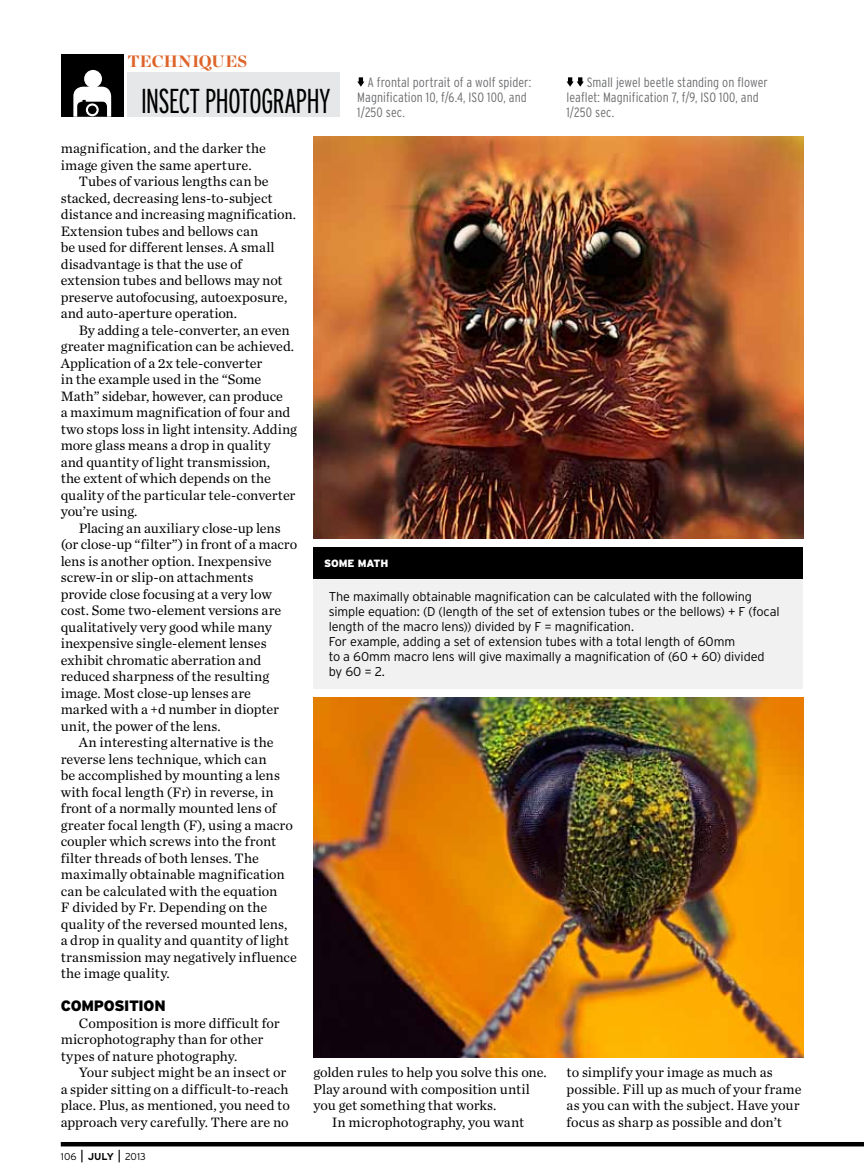
<style>
.page{position:relative;width:864px;height:1175px;background:#fff}
.page>*{position:absolute;margin:0;border:0;box-sizing:border-box;transform-origin:0 0}
.t1{font:300 extra-condensed 34.5px "Interstate";letter-spacing:-.03em;color:#000}
.t2{font:900 16.5px "Chronicle Display";color:#de6328}
.t3{font:900 15px "Interstate";letter-spacing:-.02em;color:#000}
.t4{font:14.25px/16.5px "Chronicle Text O1";color:#000}
.t5{font:300 condensed 13.5px/15px "Interstate";letter-spacing:.005em;color:#6d6e71}
.t6{font:300 12.75px/15px "Interstate";letter-spacing:-.015em;color:#000}
.t7{font:900 10.5px "Interstate";color:#fff}
.t8{font:300 10.05px "Interstate";letter-spacing:.005em;color:#000}
.s1{font-weight:400;font-stretch:condensed;font-size:12.75px}
.s2{font-weight:700}
</style>
<div class="page">
<hr style="left:61px;top:1142px;width:803px;height:4px;background:#000">
<div style="left:128px;top:72px;width:212px;height:45px;background:#e6e7e8"></div>
<div style="left:61px;top:54px;width:62px;height:63px;background:#000"></div>
<svg style="left:73px;top:87px;width:38px;height:30px"></svg>
<div style="left:84px;top:70px;width:18px;height:18px;background:#fff;border-radius:50%"></div>
<div style="left:86px;top:103px;width:13px;height:13px;border:2px solid #fff;border-radius:50%"></div>
<div style="left:314px;top:578px;width:489px;height:111px;background:#f1f1f2"></div>
<div style="left:314px;top:547px;width:489px;height:31px;background:#000"></div>
<img style="left:314px;top:136px;width:489px;height:403px">
<svg style="left:357px;top:77px;width:7px;height:10px"></svg>
<svg style="left:567px;top:77px;width:17px;height:10px"></svg>
<img style="left:314px;top:698px;width:489px;height:359px">
<p class="t2" style="left:128px;top:51px;width:121px">TECHNIQUES</p>
<h1 class="t1" style="left:141px;top:81px;width:191px">INSECT PHOTOGRAPHY</h1>
<p class="t5" style="left:357px;top:74px;width:176px;text-indent:10px">A frontal portrait of a wolf spider:<br>Magnification 10, f/6.4, ISO 100, and<br>1/250 sec.</p>
<p class="t5" style="left:567px;top:74px;width:203px;text-indent:20px">Small jewel beetle standing on flower leaflet: Magnification 7, f/9, ISO 100, and<br>1/250 sec.</p>
<p class="t4" style="left:61px;top:140px;width:207px">magnification, and the darker the image given the same aperture.</p>
<p class="t4" style="left:61px;top:173px;width:237px;text-indent:18px">Tubes of various lengths can be stacked, decreasing lens-to-subject distance and increasing magnification.<br>Extension tubes and bellows can<br>be used for different lenses. A small disadvantage is that the use of extension tubes and bellows may not preserve autofocusing, autoexposure, and auto-aperture operation.</p>
<p class="t4" style="left:61px;top:321px;width:238px;text-indent:18px">By adding a tele-converter, an even greater magnification can be achieved.<br>Application of a 2x tele-converter<br>in the example used in the “Some Math” sidebar, however, can produce<br>a maximum magnification of four and two stops loss in light intensity. Adding more glass means a drop in quality and quantity of light transmission,<br>the extent of which depends on the quality of the particular tele-converter you’re using.</p>
<p class="t4" style="left:79px;top:519px;width:204px">Placing an auxiliary close-up lens</p>
<p class="t4" style="left:61px;top:536px;width:238px">(or close-up “filter”) in front of a macro</p>
<p class="t4" style="left:61px;top:552px;width:212px">lens is another option. Inexpensive</p>
<p class="t4" style="left:61px;top:569px;width:194px">screw-in or slip-on attachments</p>
<p class="t4" style="left:61px;top:585px;width:213px">provide close focusing at a very low</p>
<p class="t4" style="left:61px;top:602px;width:222px">cost. Some two-element versions are</p>
<p class="t4" style="left:61px;top:618px;width:213px">qualitatively very good while many</p>
<p class="t4" style="left:61px;top:635px;width:207px">inexpensive single-element lenses</p>
<p class="t4" style="left:61px;top:651px;width:202px">exhibit chromatic aberration and</p>
<p class="t4" style="left:61px;top:668px;width:210px">reduced sharpness of the resulting</p>
<p class="t4" style="left:61px;top:684px;width:192px">image. Most close-up lenses are</p>
<p class="t4" style="left:61px;top:701px;width:220px">marked with a +d number in diopter</p>
<p class="t4" style="left:61px;top:717px;width:162px">unit, the power of the lens.</p>
<p class="t4" style="left:79px;top:734px;width:196px">An interesting alternative is the</p>
<p class="t4" style="left:61px;top:750px;width:207px">reverse lens technique, which can</p>
<p class="t4" style="left:61px;top:767px;width:221px">be accomplished by mounting a lens</p>
<p class="t4" style="left:61px;top:783px;width:214px">with focal length (Fr) in reverse, in</p>
<p class="t4" style="left:61px;top:800px;width:217px">front of a normally mounted lens of</p>
<p class="t4" style="left:61px;top:816px;width:234px">greater focal length (F), using a macro</p>
<p class="t4" style="left:61px;top:833px;width:217px">coupler which screws into the front</p>
<p class="t4" style="left:61px;top:849px;width:200px">filter threads of both lenses. The</p>
<p class="t4" style="left:61px;top:866px;width:226px">maximally obtainable magnification</p>
<p class="t4" style="left:61px;top:882px;width:218px">can be calculated with the equation</p>
<p class="t4" style="left:61px;top:899px;width:208px">F divided by Fr. Depending on the</p>
<p class="t4" style="left:61px;top:915px;width:228px">quality of the reversed mounted lens,</p>
<p class="t4" style="left:61px;top:932px;width:230px">a drop in quality and quantity of light</p>
<p class="t4" style="left:61px;top:948px;width:238px">transmission may negatively influence</p>
<p class="t4" style="left:61px;top:965px;width:111px">the image quality.</p>
<p class="t3" style="left:61px;top:997px;width:106px">COMPOSITION</p>
<p class="t4" style="left:61px;top:1014px;width:220px;text-indent:18px">Composition is more difficult for microphotography than for other types of nature photography.</p>
<p class="t4" style="left:61px;top:1064px;width:231px;text-indent:18px">Your subject might be an insect or a spider sitting on a difficult-to-reach place. Plus, as mentioned, you need to approach very carefully. There are no</p>
<p class="t4" style="left:314px;top:1064px;width:235px">golden rules to help you solve this one.</p>
<p class="t7" style="left:324px;top:557px;width:66px">SOME MATH</p>
<p class="t6" style="left:329px;top:589px;width:452px">The maximally obtainable magnification can be calculated with the following simple equation: (D (length of the set of extension tubes or the bellows) + F (focal length of the macro lens)) divided by F = magnification.<br>For example, adding a set of extension tubes with a total length of 60mm<br>to a 60mm macro lens will give maximally a magnification of (60 + 60) divided by 60 = 2.</p>
<p class="t4" style="left:567px;top:1064px;width:237px">to simplify your image as much as possible. Fill up as much of your frame as you can with the subject. Have your focus as sharp as possible and don’t</p>
<p class="t4" style="left:314px;top:1080px;width:218px">Play around with composition until</p>
<p class="t4" style="left:314px;top:1097px;width:184px">you get something that works.</p>
<p class="t4" style="left:332px;top:1113px;width:194px">In microphotography, you want</p>
<p class="t8" style="left:61px;top:1150px;width:87px">106 <span class="s1">|</span> <span class="s2">july</span> <span class="s1">|</span> 2013</p>
</div>
